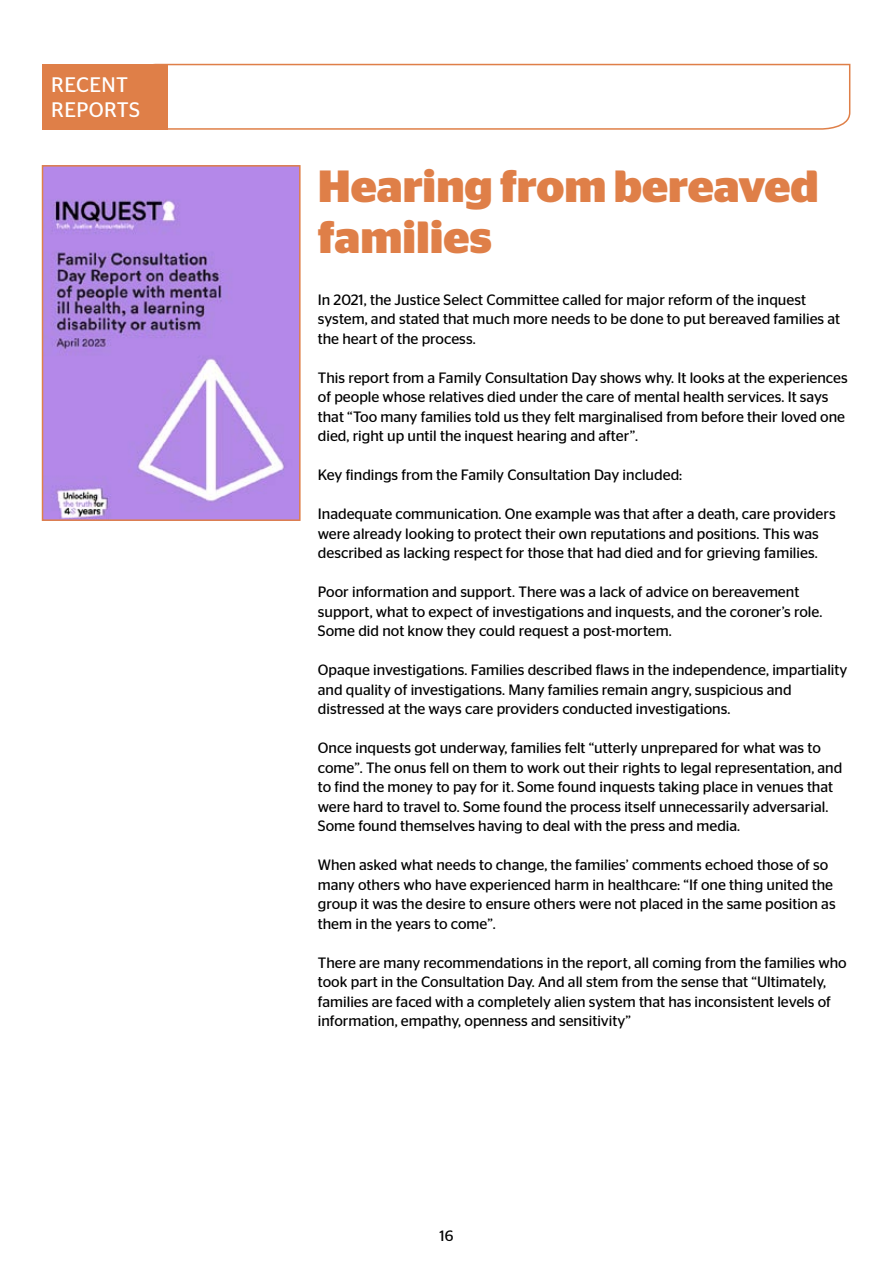
<style>
.page{position:relative;width:893px;height:1263px;background:#fff}
.page>*{position:absolute;margin:0;border:0;box-sizing:border-box;transform-origin:0 0}
.t1{font:700 45px/51px "Stag Sans";color:#df7f48}
.t2{font:21px/24px "Stag Sans";color:#fff}
.t3{font:15px/19.5px "Stag Sans";color:#000}
</style>
<div class="page">
<svg style="left:153px;top:63px;width:698px;height:67px"></svg>
<div style="left:43px;top:64px;width:125px;height:66px;background:#df7f48"></div>
<img style="left:45px;top:168px;width:253px;height:350px">
<div style="left:42px;top:165px;width:259px;height:356px;border:2px solid #df7f48"></div>
<h2 class="t2" style="left:51px;top:73px;width:27px">Recent reports</h2>
<h1 class="t1" style="left:318px;top:161px;width:502px">Hearing from bereaved families</h1>
<p class="t3" style="left:318px;top:289px;width:524px">In 2021, the Justice Select Committee called for major reform of the inquest system, and stated that much more needs to be done to put bereaved families at the heart of the process.</p>
<p class="t3" style="left:318px;top:367px;width:531px">This report from a Family Consultation Day shows why. It looks at the experiences of people whose relatives died under the care of mental health services. It says that “Too many families told us they felt marginalised from before their loved one died, right up until the inquest hearing and after”.</p>
<p class="t3" style="left:318px;top:465px;width:366px">Key findings from the Family Consultation Day included:</p>
<p class="t3" style="left:318px;top:504px;width:519px">Inadequate communication. One example was that after a death, care providers were already looking to protect their own reputations and positions. This was described as lacking respect for those that had died and for grieving families.</p>
<p class="t3" style="left:318px;top:582px;width:506px">Poor information and support. There was a lack of advice on bereavement support, what to expect of investigations and inquests, and the coroner’s role.<br>Some did not know they could request a post-mortem.</p>
<p class="t3" style="left:318px;top:660px;width:531px">Opaque investigations. Families described flaws in the independence, impartiality and quality of investigations. Many families remain angry, suspicious and distressed at the ways care providers conducted investigations.</p>
<p class="t3" style="left:318px;top:738px;width:526px">Once inquests got underway, families felt “utterly unprepared for what was to come”. The onus fell on them to work out their rights to legal representation, and to find the money to pay for it. Some found inquests taking place in venues that were hard to travel to. Some found the process itself unnecessarily adversarial.<br>Some found themselves having to deal with the press and media.</p>
<p class="t3" style="left:318px;top:855px;width:519px">When asked what needs to change, the families’ comments echoed those of so many others who have experienced harm in healthcare: “If one thing united the group it was the desire to ensure others were not placed in the same position as them in the years to come”.</p>
<p class="t3" style="left:318px;top:952px;width:530px">There are many recommendations in the report, all coming from the families who took part in the Consultation Day. And all stem from the sense that “Ultimately, families are faced with a completely alien system that has inconsistent levels of information, empathy, openness and sensitivity”</p>
<p class="t3" style="left:439px;top:1225px;width:15px">16</p>
</div>
